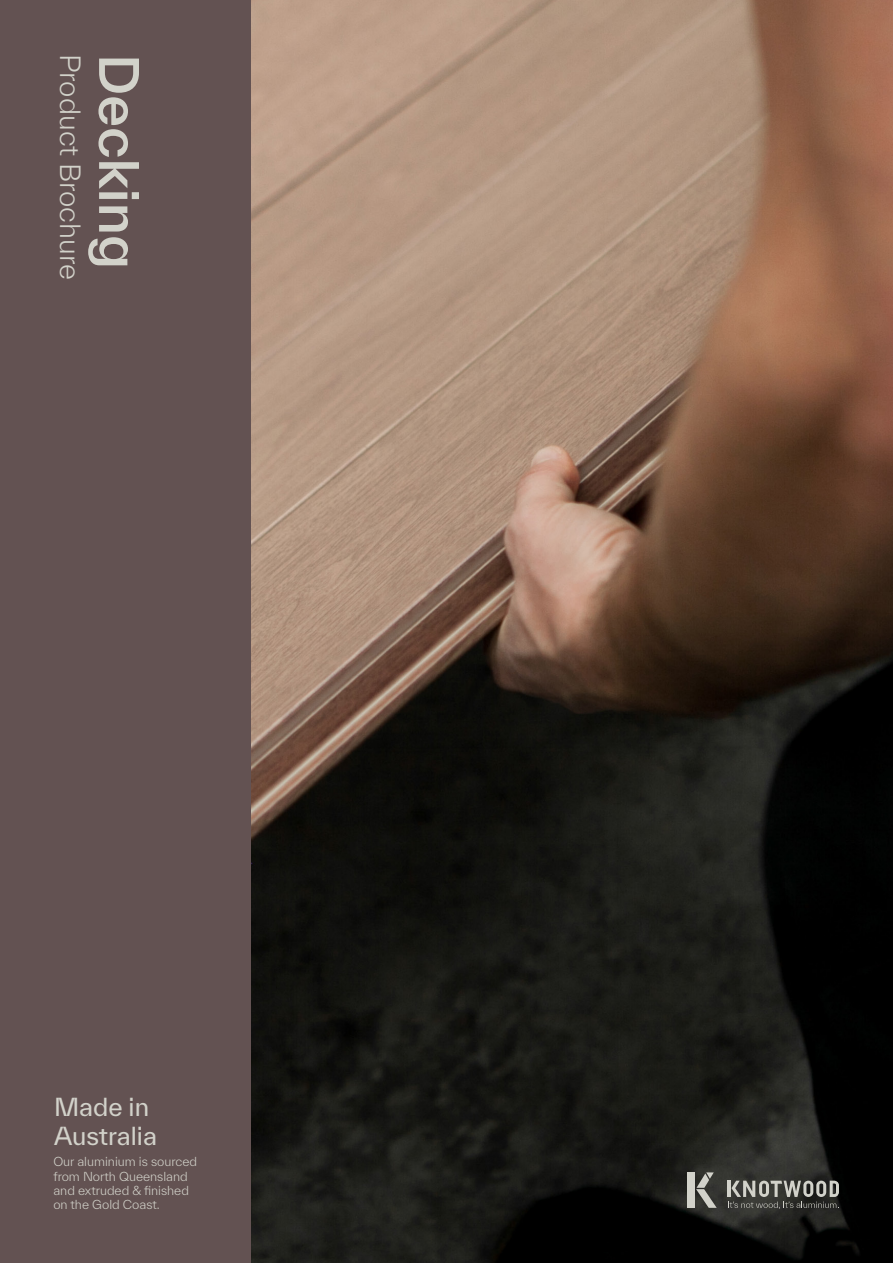
<style>
.page{position:relative;width:893px;height:1263px;background:#fff}
.page>*{position:absolute;margin:0;border:0;box-sizing:border-box;transform-origin:0 0}
.t1{font:500 52.5px "TWK Everett";color:#d2d2ca}
.t2{font:300 27px "TWK Everett";color:#d2d2ca}
.t3{font:24px "TWK Everett";color:#d2d2ca}
.t4{font:300 12px/14.4px "TWK Everett";color:#d2d2ca}
</style>
<div class="page">
<img style="left:250px;top:0;width:643px;height:1263px">
<div style="left:0;top:0;width:250px;height:1263px;background:#635252"></div>
<svg style="left:696px;top:1172px;width:21px;height:36px"></svg>
<div style="left:687px;top:1172px;width:7px;height:36px;background:#d2d2ca"></div>
<svg style="left:728px;top:1180px;width:111px;height:29px;background:#61625d"></svg>
<p class="t2" style="left:88px;top:54px;width:227px;rotate:90deg">Product Brochure</p>
<p class="t1" style="left:156px;top:54px;width:216px;rotate:90deg">Decking</p>
<p class="t3" style="left:54px;top:1090px;width:97px">Made in</p>
<p class="t3" style="left:54px;top:1119px;width:105px">Australia</p>
<p class="t4" style="left:53px;top:1154px;width:145px">Our aluminium is sourced from North Queensland and extruded &amp; finished on the Gold Coast.</p>
</div>
